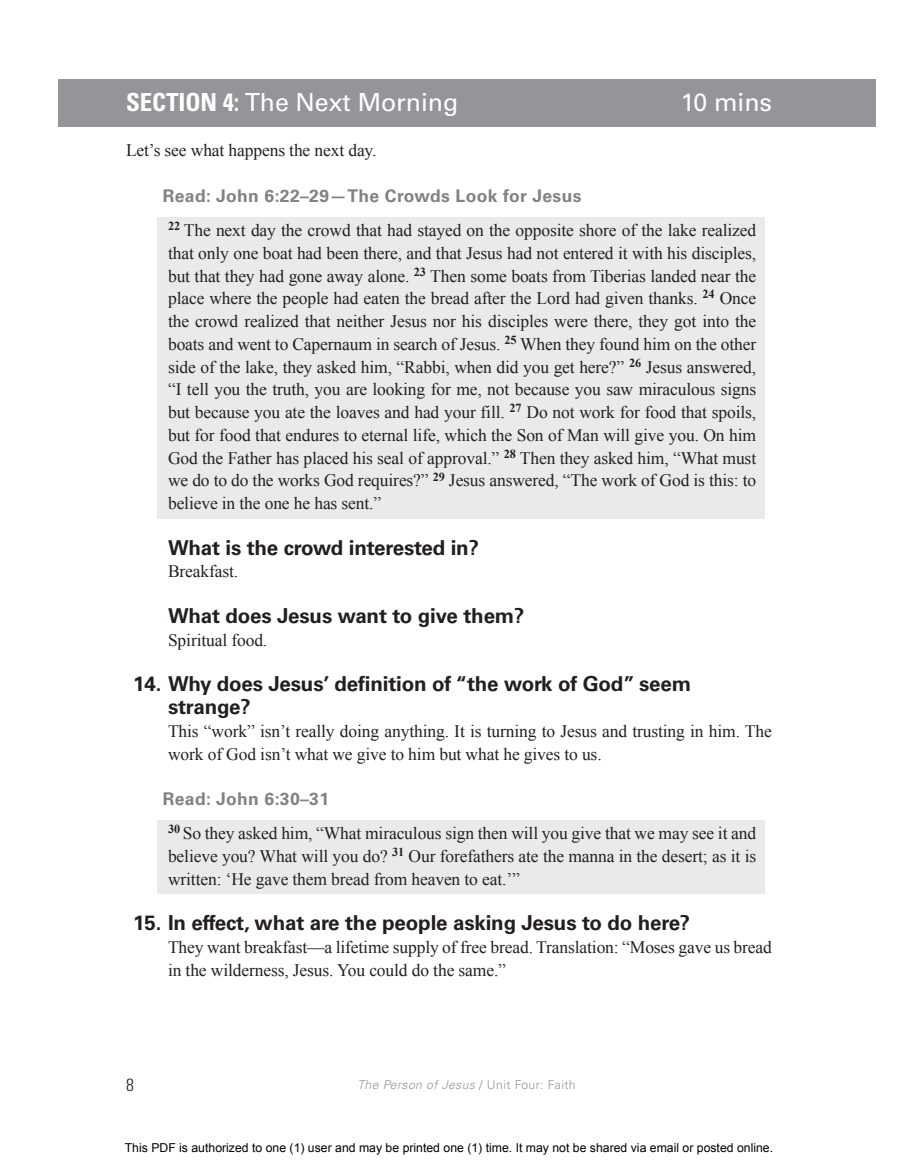
<style>
.page{position:relative;width:898px;height:1166px;background:#fff}
.page>*{position:absolute;margin:0;border:0;box-sizing:border-box;transform-origin:0 0}
.t1{font:24.85px "Univers LT Std";letter-spacing:-.005em;color:#fff}
.t2{font:700 20.65px/22.8px "Univers LT Std";letter-spacing:-.01em;color:#231f20}
.t3{font:17.5px/22.8px "Times New Roman";letter-spacing:-.01em;color:#231f20;text-align:justify}
.t4{font:700 17.5px "Univers LT Std";letter-spacing:.02em;color:#808285}
.t5{font:300 condensed 17.5px "Univers LT Std";color:#231f20}
.t6{font:12.25px "Arial";color:#000}
.t7{font:italic 300 12.25px "Univers LT Std";letter-spacing:.03em;color:#939598}
.s1{font-weight:700;font-stretch:condensed}
.s2{font-style:normal}
</style>
<div class="page">
<div style="left:58px;top:79px;width:817px;height:47px;background:#939598"></div>
<div style="left:158px;top:217px;width:607px;height:301px;background:#e9eaeb"></div>
<div style="left:158px;top:820px;width:607px;height:73px;background:#e9eaeb"></div>
<h1 class="t1" style="left:126px;top:87px;width:334px"><span class="s1">SECTION 4:</span> The Next Morning</h1>
<h1 class="t1" style="left:681px;top:87px;width:93px">10 mins</h1>
<p class="t3" style="left:126px;top:139px;width:252px">Let’s see what happens the next day.</p>
<p class="t4" style="left:163px;top:185px;width:420px">Read: John 6:22–29—The Crowds Look for Jesus</p>
<p class="t3" style="left:168px;top:218px;width:590px"><sup>22</sup> The next day the crowd that had stayed on the opposite shore of the lake realized that only one boat had been there, and that Jesus had not entered it with his disciples, but that they had gone away alone. <sup>23</sup> Then some boats from Tiberias landed near the place where the people had eaten the bread after the Lord had given thanks. <sup>24</sup> Once the crowd realized that neither Jesus nor his disciples were there, they got into the boats and went to Capernaum in search of Jesus. <sup>25</sup> When they found him on the other side of the lake, they asked him, “Rabbi, when did you get here?” <sup>26</sup> Jesus answered, “I tell you the truth, you are looking for me, not because you saw miraculous signs but because you ate the loaves and had your fill. <sup>27</sup> Do not work for food that spoils, but for food that endures to eternal life, which the Son of Man will give you. On him God the Father has placed his seal of approval.” <sup>28</sup> Then they asked him, “What must we do to do the works God requires?” <sup>29</sup> Jesus answered, “The work of God is this: to believe in the one he has sent.”</p>
<p class="t2" style="left:168px;top:536px;width:312px">What is the crowd interested in?</p>
<p class="t3" style="left:168px;top:560px;width:72px">Breakfast.</p>
<p class="t2" style="left:168px;top:604px;width:358px">What does Jesus want to give them?</p>
<p class="t3" style="left:168px;top:628px;width:101px">Spiritual food.</p>
<p class="t2" style="left:168px;top:672px;width:525px;text-indent:-35px">14. Why does Jesus’ definition of “the work of God” seem strange?</p>
<p class="t3" style="left:168px;top:719px;width:605px">This “work” isn’t really doing anything. It is turning to Jesus and trusting in him. The work of God isn’t what we give to him but what he gives to us.</p>
<p class="t4" style="left:163px;top:788px;width:168px">Read: John 6:30–31</p>
<p class="t3" style="left:168px;top:821px;width:590px"><sup>30</sup> So they asked him, “What miraculous sign then will you give that we may see it and believe you? What will you do? <sup>31</sup> Our forefathers ate the manna in the desert; as it is written: ‘He gave them bread from heaven to eat.’”</p>
<p class="t2" style="left:133px;top:911px;width:558px">15. In effect, what are the people asking Jesus to do here?</p>
<p class="t3" style="left:168px;top:935px;width:605px">They want breakfast—a lifetime supply of free bread. Translation: “Moses gave us bread in the wilderness, Jesus. You could do the same.”</p>
<p class="t5" style="left:126px;top:1074px;width:9px">8</p>
<p class="t7" style="left:357px;top:1077px;width:220px">The Person of Jesus <span class="s2">/ Unit Four: Faith</span></p>
<p class="t6" style="left:125px;top:1139px;width:650px">This PDF is authorized to one (1) user and may be printed one (1) time. It may not be shared via email or posted online.</p>
</div>
